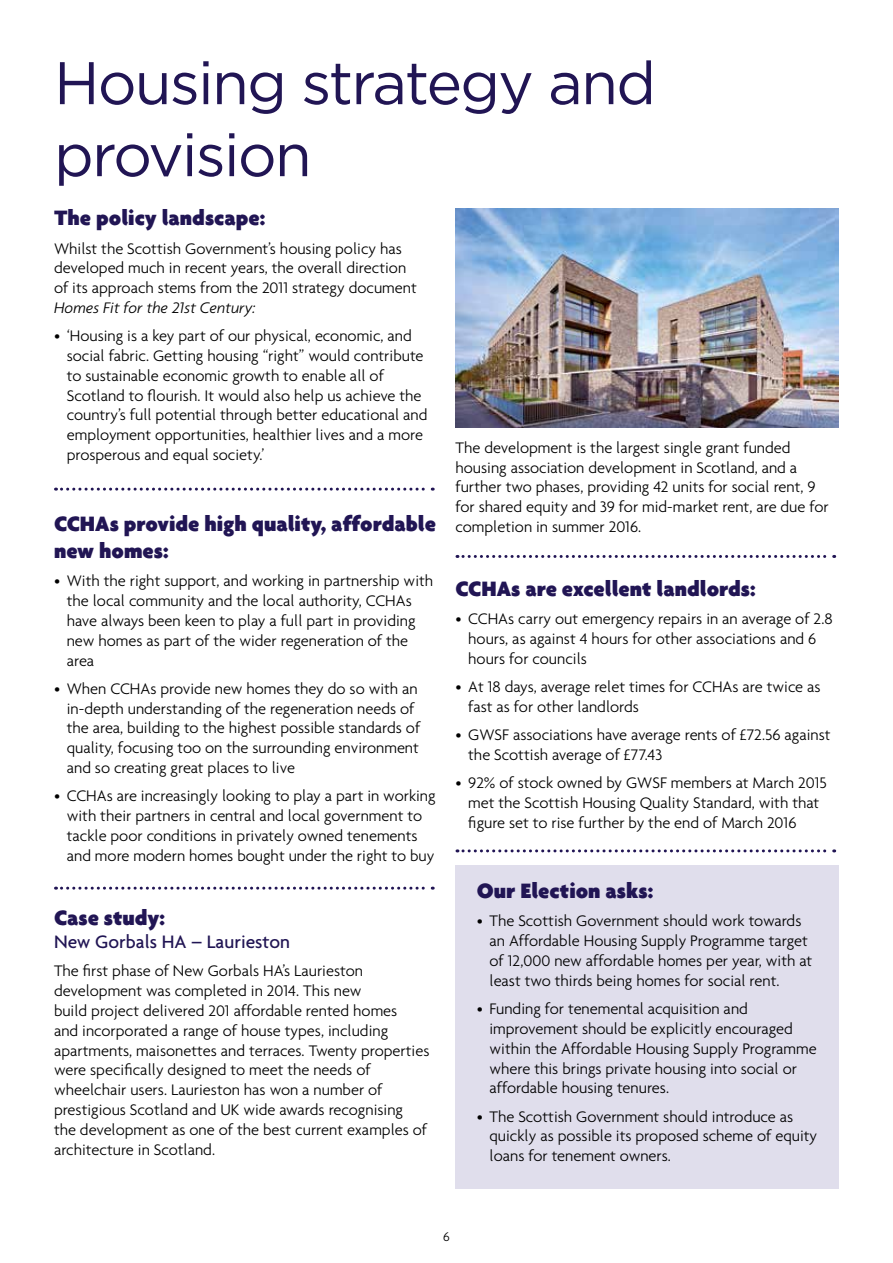
<style>
.page{position:relative;width:893px;height:1263px;background:#fff}
.page>*{position:absolute;margin:0;border:0;box-sizing:border-box;transform-origin:0 0}
.t1{font:60px/72px "Gotham";letter-spacing:-.03em;color:#211554}
.t2{font:900 22.5px/27px "Agenda";color:#211554}
.t3{font:500 19.5px "Agenda";color:#211554}
.t4{font:300 16.5px/19.8px "Agenda";color:#000}
.t5{font:italic 300 16.5px "Agenda";color:#000}
.t6{font:300 13.5px "Agenda";color:#000}
</style>
<div class="page">
<div style="left:455px;top:865px;width:384px;height:323px;background:#e0deec"></div>
<img style="left:455px;top:208px;width:384px;height:219px">
<svg style="left:55px;top:488px;width:378px;height:3px"></svg>
<svg style="left:55px;top:887px;width:378px;height:3px"></svg>
<svg style="left:457px;top:849px;width:378px;height:3px"></svg>
<svg style="left:457px;top:555px;width:378px;height:3px"></svg>
<h1 class="t1" style="left:54px;top:46px;width:604px">Housing strategy and provision</h1>
<h2 class="t2" style="left:54px;top:204px;width:213px">The policy landscape:</h2>
<p class="t4" style="left:54px;top:238px;width:364px">Whilst the Scottish Government’s housing policy has developed much in recent years, the overall direction of its approach stems from the 2011 strategy document</p>
<p class="t5" style="left:54px;top:298px;width:203px">Homes Fit for the 21st Century:</p>
<p class="t4" style="left:67px;top:326px;width:362px;text-indent:-13px">• ‘Housing is a key part of our physical, economic, and social fabric. Getting housing “right” would contribute to sustainable economic growth to enable all of Scotland to flourish. It would also help us achieve the country’s full potential through better educational and employment opportunities, healthier lives and a more prosperous and equal society.’</p>
<h2 class="t2" style="left:54px;top:510px;width:384px">CCHAs provide high quality, affordable new homes:</h2>
<p class="t4" style="left:67px;top:571px;width:368px;text-indent:-13px">• With the right support, and working in partnership with the local community and the local authority, CCHAs have always been keen to play a full part in providing new homes as part of the wider regeneration of the area</p>
<p class="t4" style="left:67px;top:678px;width:355px;text-indent:-13px">• When CCHAs provide new homes they do so with an in-depth understanding of the regeneration needs of the area, building to the highest possible standards of quality, focusing too on the surrounding environment and so creating great places to live</p>
<p class="t4" style="left:67px;top:786px;width:370px;text-indent:-13px">• CCHAs are increasingly looking to play a part in working with their partners in central and local government to tackle poor conditions in privately owned tenements and more modern homes bought under the right to buy</p>
<h2 class="t2" style="left:54px;top:903px;width:113px">Case study:</h2>
<p class="t3" style="left:54px;top:930px;width:238px">New Gorbals HA – Laurieston</p>
<p class="t4" style="left:54px;top:961px;width:377px">The first phase of New Gorbals HA’s Laurieston development was completed in 2014. This new<br>build project delivered 201 affordable rented homes<br>and incorporated a range of house types, including apartments, maisonettes and terraces. Twenty properties were specifically designed to meet the needs of wheelchair users. Laurieston has won a number of prestigious Scotland and UK wide awards recognising<br>the development as one of the best current examples of architecture in Scotland.</p>
<p class="t4" style="left:455px;top:437px;width:375px">The development is the largest single grant funded housing association development in Scotland, and a further two phases, providing 42 units for social rent, 9 for shared equity and 39 for mid-market rent, are due for completion in summer 2016.</p>
<h2 class="t2" style="left:455px;top:575px;width:302px">CCHAs are excellent landlords:</h2>
<p class="t4" style="left:468px;top:609px;width:366px;text-indent:-13px">• CCHAs carry out emergency repairs in an average of 2.8 hours, as against 4 hours for other associations and 6 hours for councils</p>
<p class="t4" style="left:468px;top:676px;width:354px;text-indent:-13px">• At 18 days, average relet times for CCHAs are twice as fast as for other landlords</p>
<p class="t4" style="left:468px;top:725px;width:364px;text-indent:-13px">• GWSF associations have average rents of £72.56 against the Scottish average of £77.43</p>
<p class="t4" style="left:468px;top:773px;width:360px;text-indent:-13px">• 92% of stock owned by GWSF members at March 2015 met the Scottish Housing Quality Standard, with that figure set to rise further by the end of March 2016</p>
<h2 class="t2" style="left:477px;top:877px;width:178px">Our Election asks:</h2>
<p class="t4" style="left:489px;top:911px;width:324px;text-indent:-13px">• The Scottish Government should work towards an Affordable Housing Supply Programme target of 12,000 new affordable homes per year, with at least two thirds being homes for social rent.</p>
<p class="t4" style="left:489px;top:999px;width:329px;text-indent:-13px">• Funding for tenemental acquisition and improvement should be explicitly encouraged within the Affordable Housing Supply Programme where this brings private housing into social or affordable housing tenures.</p>
<p class="t4" style="left:489px;top:1106px;width:329px;text-indent:-13px">• The Scottish Government should introduce as quickly as possible its proposed scheme of equity loans for tenement owners.</p>
<p class="t6" style="left:443px;top:1229px;width:8px">6</p>
</div>
